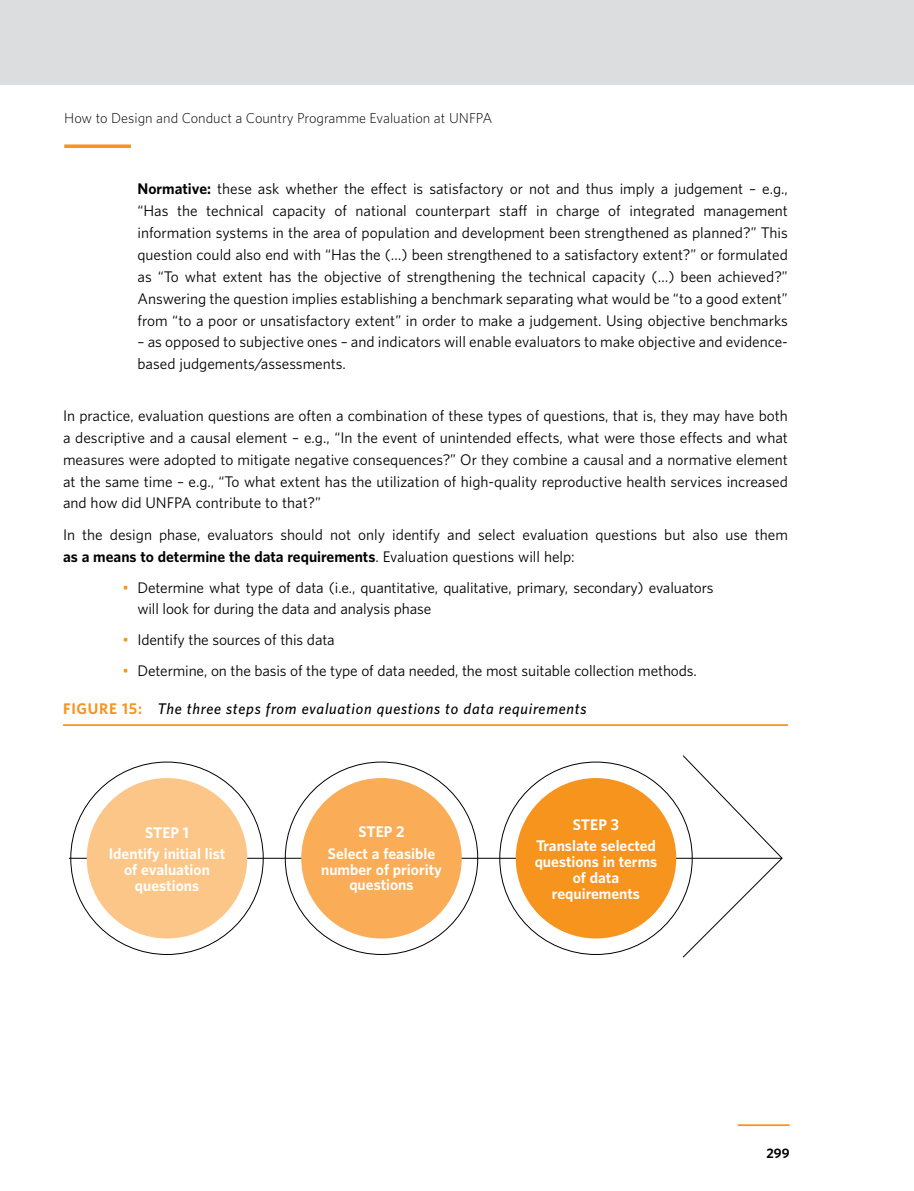
<style>
.page{position:relative;width:914px;height:1191px;background:#fff}
.page>*{position:absolute;margin:0;border:0;box-sizing:border-box;transform-origin:0 0}
.t1{font:14px/21.9px "UNFPA Text";color:#000;text-align:justify}
.t2{font:700 14px/15.8px "UNFPA";color:#fff;text-align:center}
.t3{font:700 14px "UNFPA";color:#000}
.t4{font:italic 600 14px "UNFPA";letter-spacing:.05em;color:#000}
.t5{font:300 13.12px "UNFPA";color:#000}
.t6{font:700 12.25px "UNFPA";color:#000}
.s1{font-family:"UNFPA";font-weight:700}
.s2{font-family:"UNFPA Text";font-weight:400}
.s3{color:#f7941e}
.s4{font-weight:700;font-style:normal;color:#f7941e}
</style>
<div class="page">
<svg style="left:64px;top:144px;width:67px;height:4px"></svg>
<div style="left:0;top:0;width:914px;height:84px;background:#dcddde"></div>
<hr style="left:737px;top:1124px;width:52px;height:2px;background:#f7941e">
<hr style="left:63px;top:724px;width:725px;height:2px;background:#f7941e">
<svg style="left:682px;top:755px;width:101px;height:203px"></svg>
<hr style="left:69px;top:858px;width:712px;height:1px;background:#000">
<div style="left:301px;top:778px;width:160px;height:160px;background:#faac56;border-radius:50%"></div>
<div style="left:87px;top:778px;width:160px;height:160px;background:#fdc689;border-radius:50%"></div>
<div style="left:515px;top:778px;width:161px;height:160px;background:#f7941e;border-radius:50%"></div>
<p class="t5" style="left:64px;top:110px;width:430px">How to Design and Conduct a Country Programme Evaluation at UNFPA</p>
<p class="t1" style="left:137px;top:178px;width:652px"><span class="s1">Normative:</span> these ask whether the effect is satisfactory or not and thus imply a judgement – e.g., “Has the technical capacity of national counterpart staff in charge of integrated management information systems in the area of population and development been strengthened as planned?” This question could also end with “Has the (…) been strengthened to a satisfactory extent?” or formulated as “To what extent has the objective of strengthening the technical capacity (…) been achieved?” Answering the question implies establishing a benchmark separating what would be “to a good extent” from “to a poor or unsatisfactory extent” in order to make a judgement. Using objective benchmarks</p>
<p class="t1" style="left:137px;top:331px;width:652px">– as opposed to subjective ones – and indicators will enable evaluators to make objective and evidence&shy;based judgements/assessments.</p>
<p class="t1" style="left:63px;top:404px;width:726px">In practice, evaluation questions are often a combination of these types of questions, that is, they may have both a descriptive and a causal element – e.g., “In the event of unintended effects, what were those effects and what measures were adopted to mitigate negative consequences?” Or they combine a causal and a normative element at the same time – e.g., “To what extent has the utilization of high-quality reproductive health services increased and how did UNFPA contribute to that?”</p>
<p class="t1" style="left:63px;top:523px;width:726px">In the design phase, evaluators should not only identify and select evaluation questions but also use them</p>
<p class="t3" style="left:63px;top:547px;width:513px">as a means to determine the data requirements<span class="s2">. Evaluation questions will help:</span></p>
<p class="t1" style="left:137px;top:577px;width:577px;line-height:21px;text-indent:-15px"><span class="s3">•</span> Determine what type of data (i.e., quantitative, qualitative, primary, secondary) evaluators will look for during the data and analysis phase</p>
<p class="t1" style="left:123px;top:628px;width:214px"><span class="s3">•</span> Identify the sources of this data</p>
<p class="t1" style="left:123px;top:659px;width:575px"><span class="s3">•</span> Determine, on the basis of the type of data needed, the most suitable collection methods.</p>
<p class="t4" style="left:63px;top:700px;width:524px"><span class="s4">FIGURE 15:</span> The three steps from evaluation questions to data requirements</p>
<p class="t2" style="left:109px;top:821px;width:118px;line-height:21.3px">STEP 1<br>Identify initial list</p>
<p class="t2" style="left:124px;top:861px;width:87px">of evaluation questions</p>
<p class="t2" style="left:328px;top:821px;width:109px;line-height:21.3px">STEP 2<br>Select a feasible</p>
<p class="t2" style="left:321px;top:860px;width:122px">number of priority questions</p>
<p class="t2" style="left:536px;top:813px;width:121px;line-height:21.3px">STEP 3<br>Translate selected</p>
<p class="t2" style="left:534px;top:853px;width:124px">questions in terms of data requirements</p>
<p class="t6" style="left:766px;top:1144px;width:25px">299</p>
</div>
